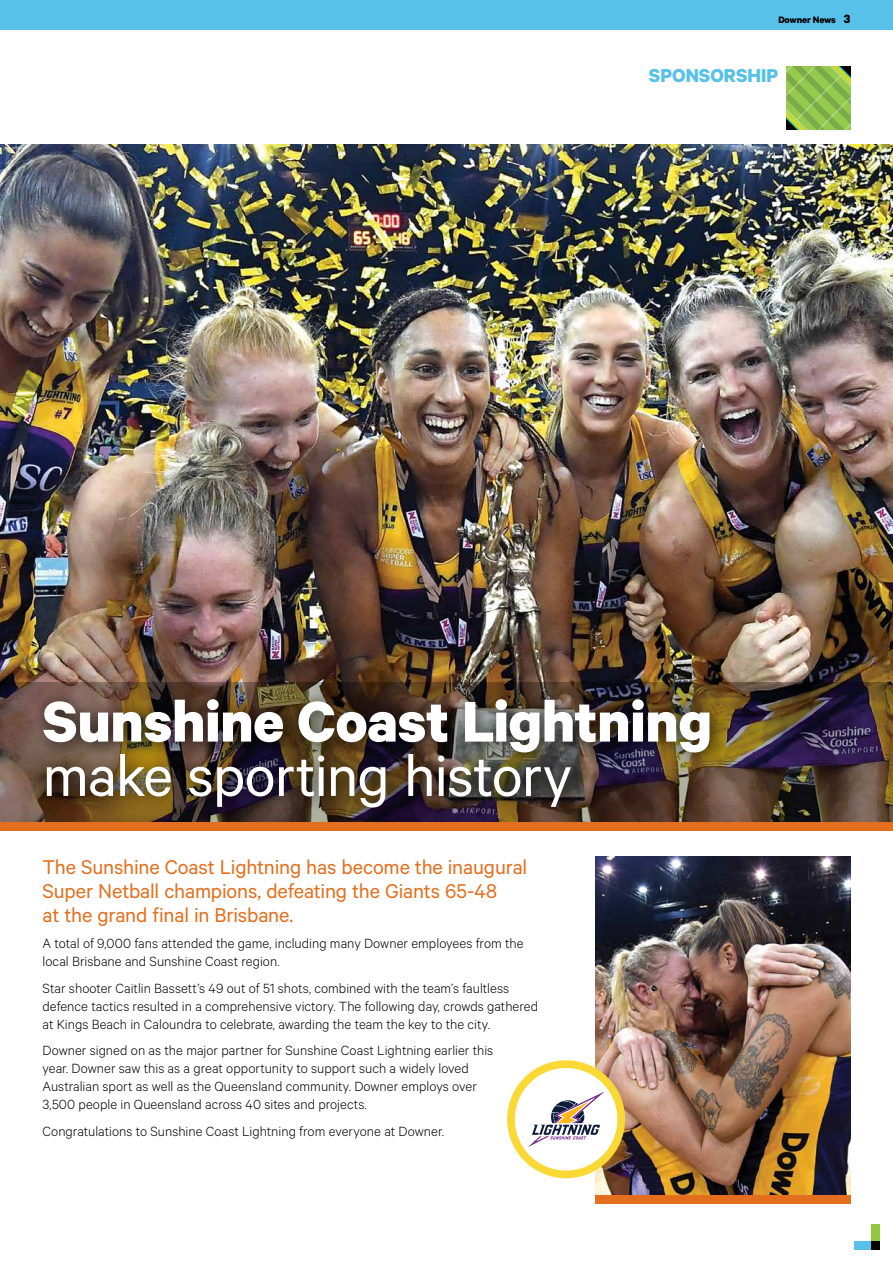
<style>
.page{position:relative;width:893px;height:1263px;background:#fff}
.page>*{position:absolute;margin:0;border:0;box-sizing:border-box;transform-origin:0 0}
.t1{font:700 64.5px "Calibre";letter-spacing:-.005em;color:#fff}
.t2{font:64.5px "Calibre";letter-spacing:-.015em;color:#fff}
.t3{font:22.5px/24px "Calibre";letter-spacing:-.005em;color:#e36f1e}
.t4{font:700 21px "Calibre";color:#57c1e9}
.t5{font:300 15px/18px "Calibre";letter-spacing:.005em;color:#000}
.t6{font:700 10.5px "Calibre";letter-spacing:-.01em;color:#000}
.s1{font-size:13.5px}
</style>
<div class="page">
<div style="left:0;top:0;width:893px;height:30px;background:#57c1e9"></div>
<div style="left:872px;top:1225px;width:8px;height:17px;background:#95c93d"></div>
<div style="left:855px;top:1242px;width:17px;height:8px;background:#57c1e9"></div>
<div style="left:872px;top:1242px;width:8px;height:8px;background:#000"></div>
<svg style="left:787px;top:66px;width:63px;height:64px;background:#8bbb4d"></svg>
<img style="left:0;top:145px;width:893px;height:538px">
<img style="left:0;top:683px;width:893px;height:139px">
<div style="left:31px;top:686px;width:696px;height:139px;background:#000;opacity:.75"></div>
<div style="left:0;top:822px;width:893px;height:8px;background:#e36f1e"></div>
<img style="left:595px;top:857px;width:255px;height:338px">
<div style="left:595px;top:1195px;width:255px;height:8px;background:#e36f1e"></div>
<svg style="left:511px;top:1064px;width:110px;height:110px"></svg>
<svg style="left:522px;top:1087px;width:88px;height:64px"></svg>
<div style="left:507px;top:1060px;width:118px;height:118px;border:8px solid #fad936;border-radius:50%"></div>
<p class="t6" style="left:778px;top:13px;width:74px">Downer News <span class="s1">3</span></p>
<h3 class="t4" style="left:649px;top:62px;width:131px">SPONSORSHIP</h3>
<h1 class="t1" style="left:43px;top:682px;width:671px">Sunshine Coast Lightning</h1>
<h1 class="t2" style="left:43px;top:738px;width:531px">make sporting history</h1>
<h2 class="t3" style="left:43px;top:854px;width:486px">The Sunshine Coast Lightning has become the inaugural<br>Super Netball champions, defeating the Giants 65-48<br>at the grand final in Brisbane.</h2>
<p class="t5" style="left:43px;top:934px;width:483px">A total of 9,000 fans attended the game, including many Downer employees from the local Brisbane and Sunshine Coast region.</p>
<p class="t5" style="left:43px;top:978px;width:497px">Star shooter Caitlin Bassett’s 49 out of 51 shots, combined with the team’s faultless defence tactics resulted in a comprehensive victory. The following day, crowds gathered at Kings Beach in Caloundra to celebrate, awarding the team the key to the city.</p>
<p class="t5" style="left:43px;top:1041px;width:452px">Downer signed on as the major partner for Sunshine Coast Lightning earlier this year. Downer saw this as a great opportunity to support such a widely loved Australian sport as well as the Queensland community. Downer employs over 3,500 people in Queensland across 40 sites and projects.</p>
<p class="t5" style="left:43px;top:1121px;width:403px">Congratulations to Sunshine Coast Lightning from everyone at Downer.</p>
</div>
